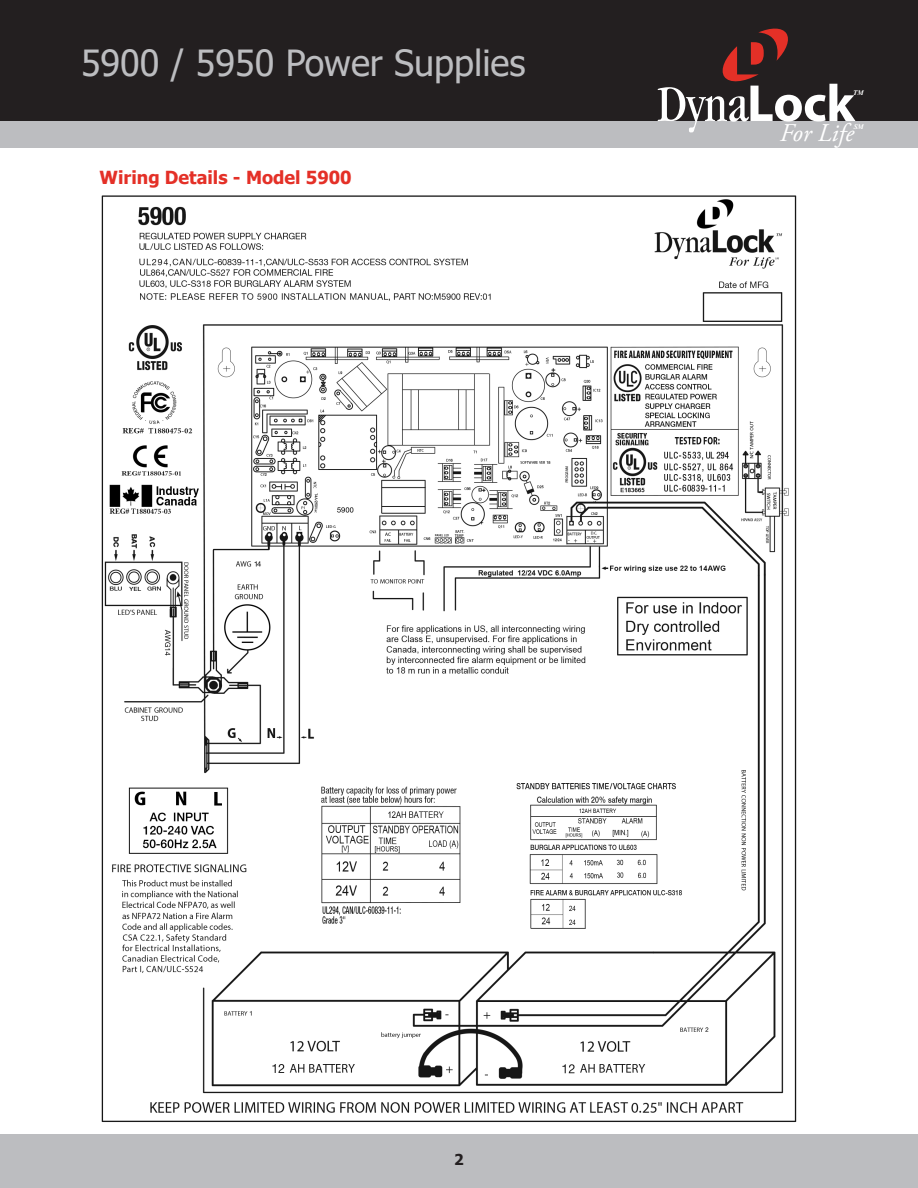
<style>
.page{position:relative;width:918px;height:1188px;background:#fff}
.page>*{position:absolute;margin:0;border:0;box-sizing:border-box;transform-origin:0 0}
.t1{font:condensed 52.5px "Garamond";color:#fff}
.Gray_Heading{font:36px "Tahoma";color:#bcbdc0}
.t2{font:italic 25.5px "Adobe Garamond Pro";color:#fff}
.Body{font:700 18px "Tahoma";color:#e43027}
.t3{font:700 15px "Tahoma";color:#231f20}
.t4{font:italic 700 7.05px "Times New Roman";color:#fff}
.s1{font-family:"Myriad Pro";font-weight:700;font-stretch:normal}
</style>
<div class="page">
<div style="left:0;top:0;width:918px;height:122px;background:#231f20"></div>
<div style="left:0;top:122px;width:918px;height:26px;background:#bcbdc0"></div>
<svg style="left:722px;top:28px;width:66px;height:54px"></svg>
<div style="left:0;top:1134px;width:918px;height:54px;background:#bcbdc0"></div>
<img style="left:101px;top:195px;width:696px;height:927px">
<p class="Gray_Heading" style="left:81px;top:39px;width:446px">5900 / 5950 Power Supplies</p>
<p class="Body" style="left:100px;top:165px;width:254px">Wiring Details - Model 5900</p>
<p class="t1" style="left:658px;top:75px;width:199px">Dyna<span class="s1">Lock</span></p>
<p class="t4" style="left:853px;top:88px;width:12px">TM</p>
<p class="t2" style="left:780px;top:117px;width:76px">For Life</p>
<p class="t4" style="left:854px;top:122px;width:12px">SM</p>
<p class="t3" style="left:454px;top:1149px;width:11px">2</p>
</div>
